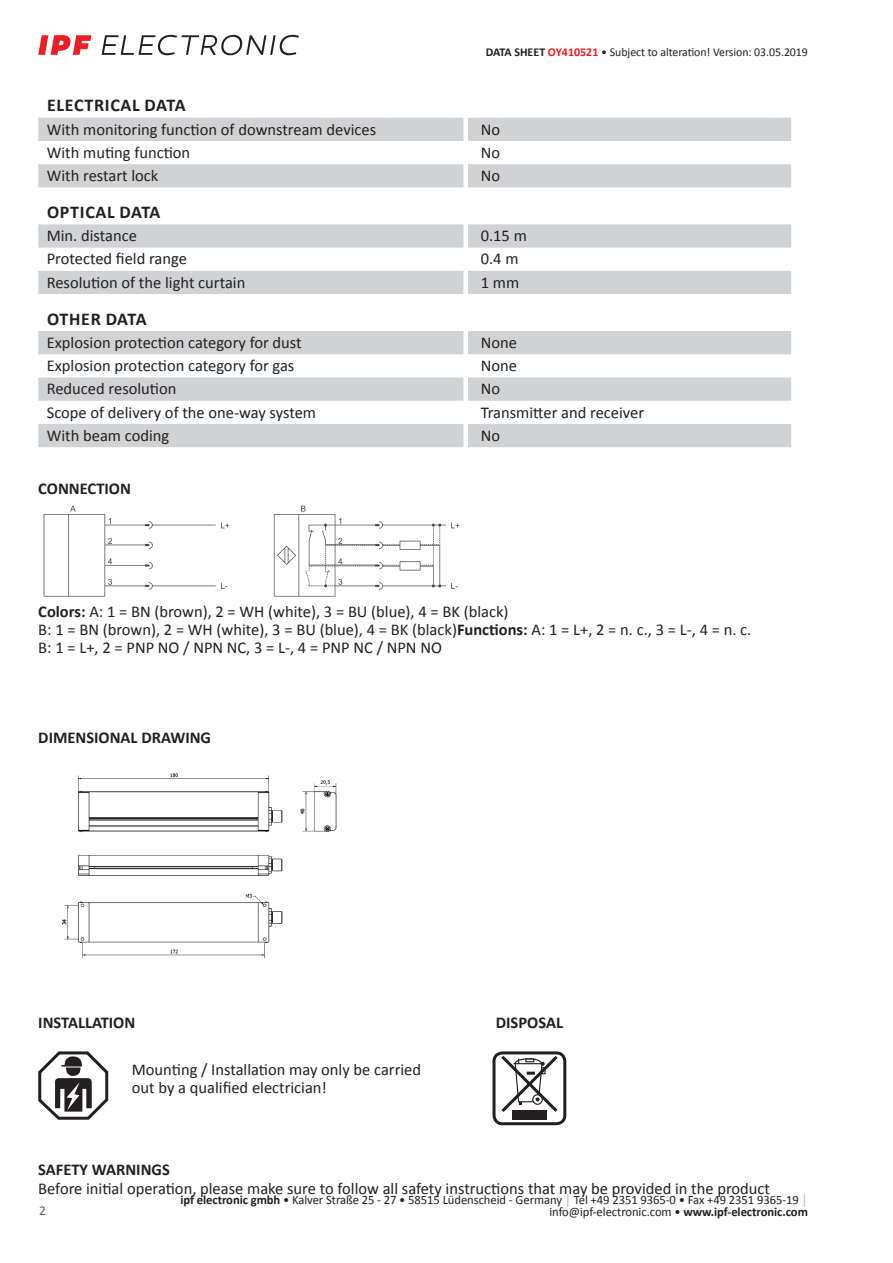
<style>
.page{position:relative;width:893px;height:1263px;background:#fff}
.page>*{position:absolute;margin:0;border:0;box-sizing:border-box;transform-origin:0 0}
.t1{font:700 18px "Calibri";letter-spacing:.04em;color:#231f20}
.t2{font:700 18px "Calibri";letter-spacing:.015em;color:#231f20}
.t3{font:16.5px/18px "Calibri";color:#231f20}
.t4{font:700 16.5px "Calibri";color:#231f20}
.t5{font:13.5px "Calibri";color:#636366}
.t6{font:12.75px/12.6px "Calibri";letter-spacing:-.005em;color:#231f20;text-align:right}
.t7{font:12px "Calibri";letter-spacing:-.005em;color:#231f20}
.s1{font-weight:700}
.s2{font-weight:700;color:#ee1d23}
.s3{color:#a8a9ad}
</style>
<div class="page">
<svg style="left:102px;top:35px;width:197px;height:20px"></svg>
<svg style="left:38px;top:35px;width:53px;height:20px"></svg>
<svg style="left:38px;top:118px;width:753px;height:69px;fill:#d1d2d4"></svg>
<svg style="left:38px;top:224px;width:753px;height:70px;fill:#d1d2d4"></svg>
<svg style="left:38px;top:331px;width:753px;height:116px;fill:#d1d2d4"></svg>
<img style="left:43px;top:505px;width:417px;height:92px">
<img style="left:62px;top:773px;width:275px;height:186px">
<svg style="left:38px;top:1051px;width:71px;height:69px"></svg>
<div style="left:492px;top:1051px;width:74px;height:74px;border:3px solid #231f20;border-radius:9px"></div>
<div style="left:512px;top:1110px;width:35px;height:9px;background:#231f20"></div>
<svg style="left:498px;top:1052px;width:63px;height:60px"></svg>
<p class="t7" style="left:486px;top:44px;width:324px"><span class="s1">DATA SHEET</span> <span class="s2">OY410521</span> • Subject to alteration! Version: 03.05.2019</p>
<p class="t1" style="left:47px;top:93px;width:140px">ELECTRICAL DATA</p>
<p class="t3" style="left:47px;top:120px;width:331px">With monitoring function of downstream devices</p>
<p class="t3" style="left:481px;top:120px;width:21px">No</p>
<p class="t3" style="left:47px;top:143px;width:145px">With muting function</p>
<p class="t3" style="left:481px;top:143px;width:21px">No</p>
<p class="t3" style="left:47px;top:166px;width:113px">With restart lock</p>
<p class="t3" style="left:481px;top:166px;width:21px">No</p>
<p class="t1" style="left:47px;top:199px;width:115px">OPTICAL DATA</p>
<p class="t3" style="left:47px;top:226px;width:92px">Min. distance</p>
<p class="t3" style="left:481px;top:226px;width:48px">0.15 m</p>
<p class="t3" style="left:47px;top:250px;width:142px">Protected field range</p>
<p class="t3" style="left:481px;top:250px;width:39px">0.4 m</p>
<p class="t3" style="left:47px;top:273px;width:200px">Resolution of the light curtain</p>
<p class="t3" style="left:481px;top:273px;width:40px">1 mm</p>
<p class="t2" style="left:47px;top:306px;width:101px">OTHER DATA</p>
<p class="t3" style="left:47px;top:333px;width:256px">Explosion protection category for dust</p>
<p class="t3" style="left:481px;top:333px;width:38px">None</p>
<p class="t3" style="left:47px;top:356px;width:249px">Explosion protection category for gas</p>
<p class="t3" style="left:481px;top:356px;width:38px">None</p>
<p class="t3" style="left:47px;top:379px;width:131px">Reduced resolution</p>
<p class="t3" style="left:481px;top:379px;width:21px">No</p>
<p class="t3" style="left:47px;top:403px;width:271px">Scope of delivery of the one-way system</p>
<p class="t3" style="left:481px;top:403px;width:165px">Transmitter and receiver</p>
<p class="t3" style="left:47px;top:426px;width:124px">With beam coding</p>
<p class="t3" style="left:481px;top:426px;width:21px">No</p>
<p class="t4" style="left:38px;top:477px;width:94px">CONNECTION</p>
<p class="t3" style="left:38px;top:602px;width:715px"><span class="s1">Colors:</span> A: 1 = BN (brown), 2 = WH (white), 3 = BU (blue), 4 = BK (black)<br>B: 1 = BN (brown), 2 = WH (white), 3 = BU (blue), 4 = BK (black)<span class="s1">Functions:</span> A: 1 = L+, 2 = n. c., 3 = L-, 4 = n. c.<br>B: 1 = L+, 2 = PNP NO / NPN NC, 3 = L-, 4 = PNP NC / NPN NO</p>
<p class="t4" style="left:38px;top:726px;width:174px">DIMENSIONAL DRAWING</p>
<p class="t4" style="left:38px;top:1010px;width:99px">INSTALLATION</p>
<p class="t4" style="left:496px;top:1010px;width:69px">DISPOSAL</p>
<p class="t3" style="left:132px;top:1060px;width:291px">Mounting / Installation may only be carried out by a qualified electrician!</p>
<p class="t4" style="left:38px;top:1157px;width:133px">SAFETY WARNINGS</p>
<p class="t3" style="left:38px;top:1179px;width:733px">Before initial operation, please make sure to follow all safety instructions that may be provided in the product</p>
<p class="t6" style="left:180px;top:1193px;width:629px"><span class="s1">ipf electronic gmbh</span> • Kalver Straße 25 - 27 • 58515 Lüdenscheid - Germany <span class="s3">│</span> Tel +49 2351 9365-0 • Fax +49 2351 9365-19 <span class="s3">│ </span>info@ipf-electronic.com • <span class="s1">www.ipf-electronic.com</span></p>
<p class="t5" style="left:39px;top:1201px;width:8px">2</p>
</div>
